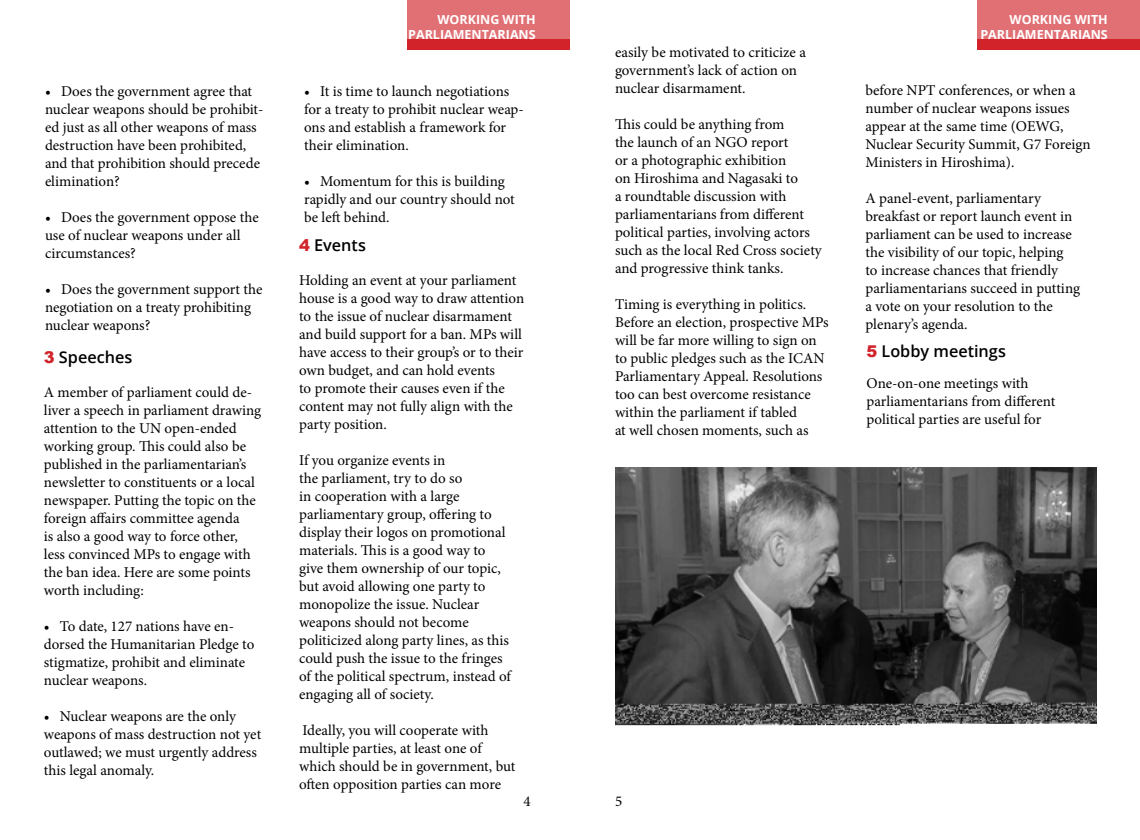
<style>
.page{position:relative;width:1140px;height:840px;background:#fff}
.page>*{position:absolute;margin:0;border:0;box-sizing:border-box;transform-origin:0 0}
.t1{font:600 16.25px "Open Sans";color:#000}
.t2{font:15px/18px "Minion Pro";letter-spacing:-.005em;color:#000}
.t3{font:700 12.5px/15px "Open Sans";color:#fff;text-align:right}
.s1{font-family:"Arial";font-weight:900;color:#d2232a}
</style>
<div class="page">
<div style="left:407px;top:0;width:163px;height:39px;background:#e17075"></div>
<div style="left:407px;top:39px;width:163px;height:10px;background:#d2232a"></div>
<div style="left:977px;top:0;width:163px;height:39px;background:#e17075"></div>
<div style="left:977px;top:39px;width:163px;height:10px;background:#d2232a"></div>
<img style="left:615px;top:467px;width:482px;height:259px">
<p class="t2" style="left:45px;top:83px;width:220px">• Does the government agree that nuclear weapons should be prohibit&shy;ed just as all other weapons of mass destruction have been prohibited, and that prohibition should precede elimination?</p>
<p class="t2" style="left:45px;top:209px;width:215px">• Does the government oppose the use of nuclear weapons under all circumstances?</p>
<p class="t2" style="left:45px;top:281px;width:219px">• Does the government support the negotiation on a treaty prohibiting nuclear weapons?</p>
<p class="t1" style="left:44px;top:346px;width:90px"><span class="s1">3</span> Speeches</p>
<p class="t2" style="left:44px;top:383px;width:219px">A member of parliament could de&shy;liver a speech in parliament drawing attention to the UN open-ended working group. This could also be published in the parliamentarian’s newsletter to constituents or a local newspaper. Putting the topic on the foreign affairs committee agenda<br>is also a good way to force other, less convinced MPs to engage with the ban idea. Here are some points worth including:</p>
<p class="t2" style="left:44px;top:617px;width:212px">• To date, 127 nations have en&shy;dorsed the Humanitarian Pledge to stigmatize, prohibit and eliminate nuclear weapons.</p>
<p class="t2" style="left:44px;top:707px;width:219px">• Nuclear weapons are the only weapons of mass destruction not yet outlawed; we must urgently address this legal anomaly.</p>
<p class="t3" style="left:408px;top:11px;width:129px">WORKING WITH<br>PARLIAMENTARIANS</p>
<p class="t2" style="left:304px;top:83px;width:221px">• It is time to launch negotiations for a treaty to prohibit nuclear weap&shy;ons and establish a framework for their elimination.</p>
<p class="t2" style="left:304px;top:173px;width:212px">• Momentum for this is building rapidly and our country should not be left behind.</p>
<p class="t1" style="left:299px;top:234px;width:68px"><span class="s1">4</span> Events</p>
<p class="t2" style="left:299px;top:271px;width:227px">Holding an event at your parliament house is a good way to draw attention to the issue of nuclear disarmament and build support for a ban. MPs will have access to their group’s or to their own budget, and can hold events<br>to promote their causes even if the content may not fully align with the party position.</p>
<p class="t2" style="left:299px;top:451px;width:213px">If you organize events in<br>the parliament, try to do so<br>in cooperation with a large parliamentary group, offering to display their logos on promotional materials. This is a good way to give them ownership of our topic, but avoid allowing one party to monopolize the issue. Nuclear weapons should not become politicized along party lines, as this could push the issue to the fringes of the political spectrum, instead of engaging all of society.</p>
<p class="t2" style="left:299px;top:721px;width:218px">Ideally, you will cooperate with multiple parties, at least one of which should be in government, but often opposition parties can more</p>
<p class="t2" style="left:615px;top:43px;width:192px">easily be motivated to criticize a government’s lack of action on nuclear disarmament.</p>
<p class="t2" style="left:615px;top:115px;width:208px">This could be anything from<br>the launch of an NGO report<br>or a photographic exhibition<br>on Hiroshima and Nagasaki to<br>a roundtable discussion with parliamentarians from different political parties, involving actors such as the local Red Cross society and progressive think tanks.</p>
<p class="t2" style="left:615px;top:295px;width:215px">Timing is everything in politics.<br>Before an election, prospective MPs will be far more willing to sign on to public pledges such as the ICAN Parliamentary Appeal. Resolutions too can best overcome resistance within the parliament if tabled<br>at well chosen moments, such as</p>
<p class="t2" style="left:523px;top:792px;width:9px">4</p>
<p class="t2" style="left:615px;top:792px;width:9px">5</p>
<p class="t3" style="left:980px;top:11px;width:129px">WORKING WITH<br>PARLIAMENTARIANS</p>
<p class="t2" style="left:866px;top:81px;width:227px">before NPT conferences, or when a number of nuclear weapons issues appear at the same time (OEWG,<br>Nuclear Security Summit, G7 Foreign<br>Ministers in Hiroshima).</p>
<p class="t2" style="left:866px;top:189px;width:216px">A panel-event, parliamentary breakfast or report launch event in parliament can be used to increase the visibility of our topic, helping<br>to increase chances that friendly parliamentarians succeed in putting a vote on your resolution to the plenary’s agenda.</p>
<p class="t1" style="left:867px;top:340px;width:141px"><span class="s1">5</span> Lobby meetings</p>
<p class="t2" style="left:867px;top:375px;width:190px">One-on-one meetings with parliamentarians from different political parties are useful for</p>
</div>
